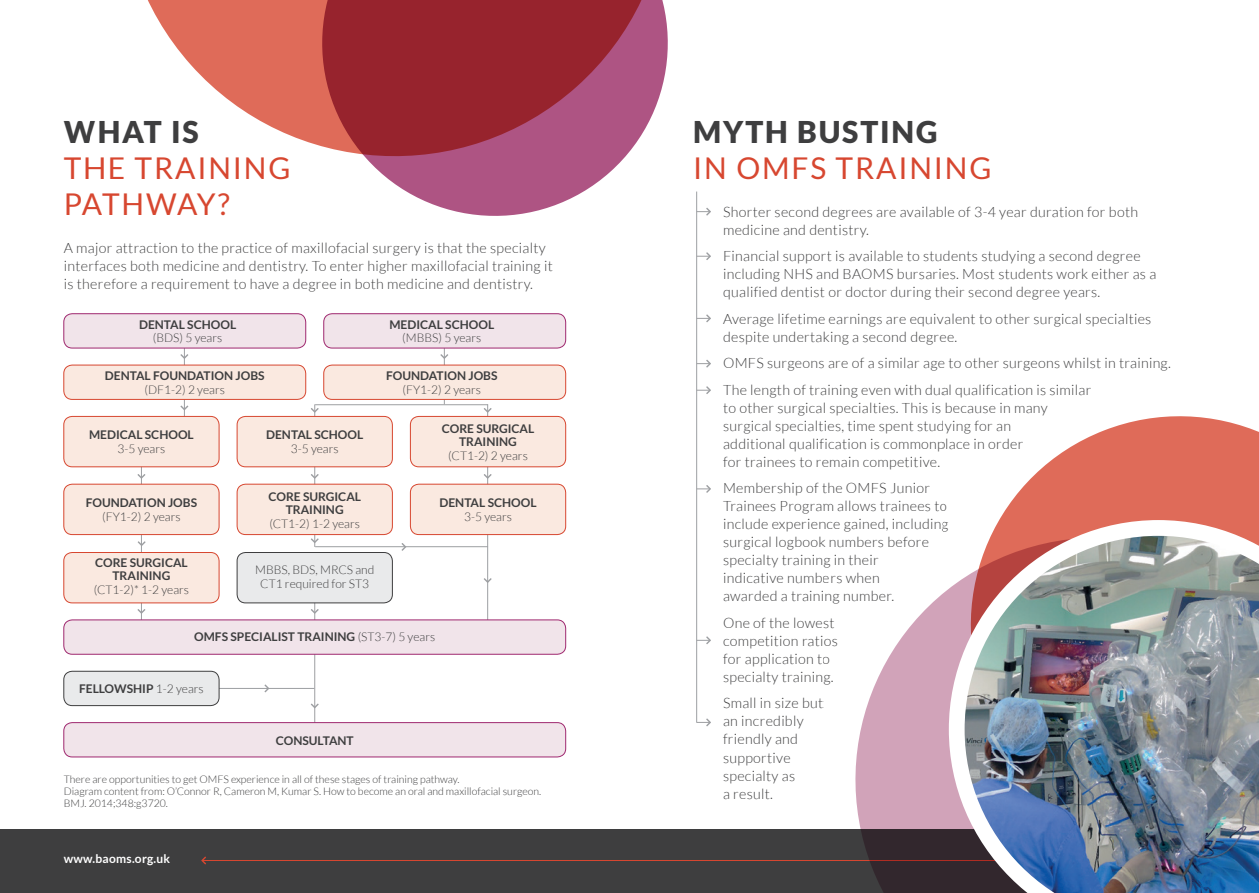
<style>
.page{position:relative;width:1259px;height:893px;background:#fff}
.page>*{position:absolute;margin:0;border:0;box-sizing:border-box;transform-origin:0 0}
.t1{font:30px/36px "Lato";letter-spacing:.06em;color:#d74730}
.t2{font:900 30px "Lato";letter-spacing:.06em;color:#3e3e3f}
.t3{font:300 14.25px/18px "Lato";letter-spacing:.02em;color:#3e3e3f}
.t4{font:700 12px/13.5px "Lato";color:#3e3e3f;text-align:center}
.t5{font:300 12px/13.5px "Lato";color:#3e3e3f;text-align:center}
.t6{font:700 12px "Lato";letter-spacing:.02em;color:#fff}
.t7{font:300 10.5px/12px "Lato";color:#3e3e3f}
.s1{font-weight:300}
</style>
<div class="page">
<hr style="left:141px;top:416px;width:1px;height:207px;background:#9d9fa2">
<hr style="left:314px;top:581px;width:1px;height:153px;background:#9d9fa2">
<hr style="left:315px;top:546px;width:173px;height:1px;background:#9d9fa2">
<hr style="left:195px;top:688px;width:119px;height:1px;background:#9d9fa2">
<hr style="left:315px;top:404px;width:173px;height:1px;background:#9d9fa2">
<hr style="left:487px;top:404px;width:1px;height:225px;background:#9d9fa2">
<hr style="left:444px;top:344px;width:1px;height:60px;background:#9d9fa2">
<hr style="left:184px;top:344px;width:1px;height:78px;background:#9d9fa2">
<hr style="left:314px;top:404px;width:1px;height:143px;background:#9d9fa2">
<svg style="left:399px;top:187px;width:192px;height:29px;fill:#ae5483"></svg>
<svg style="left:148px;top:0;width:520px;height:187px"></svg>
<div style="left:64px;top:314px;width:242px;height:34px;background:#f1e4ea;border-radius:9px"></div>
<div style="left:64px;top:313px;width:242px;height:35px;border:1px solid #9f286f;border-radius:9px"></div>
<div style="left:64px;top:365px;width:242px;height:34px;background:#fae9e0;border-radius:9px"></div>
<div style="left:64px;top:365px;width:242px;height:35px;border:1px solid #d74730;border-radius:9px"></div>
<div style="left:64px;top:416px;width:155px;height:51px;background:#fae9e0;border-radius:9px"></div>
<div style="left:64px;top:416px;width:155px;height:51px;border:1px solid #d74730;border-radius:9px"></div>
<div style="left:64px;top:484px;width:155px;height:51px;background:#fae9e0;border-radius:9px"></div>
<div style="left:64px;top:484px;width:155px;height:51px;border:1px solid #d74730;border-radius:9px"></div>
<div style="left:64px;top:552px;width:155px;height:51px;background:#fae9e0;border-radius:9px"></div>
<div style="left:64px;top:552px;width:155px;height:51px;border:1px solid #d74730;border-radius:9px"></div>
<div style="left:64px;top:671px;width:155px;height:35px;background:#e9eaeb;border-radius:9px"></div>
<div style="left:64px;top:671px;width:155px;height:35px;border:1px solid #3e3e3f;border-radius:9px"></div>
<div style="left:64px;top:620px;width:502px;height:34px;background:#f1e4ea;border-radius:9px"></div>
<div style="left:64px;top:620px;width:502px;height:34px;border:1px solid #9f286f;border-radius:9px"></div>
<div style="left:64px;top:723px;width:502px;height:34px;background:#f1e4ea;border-radius:9px"></div>
<div style="left:64px;top:722px;width:502px;height:35px;border:1px solid #9f286f;border-radius:9px"></div>
<div style="left:324px;top:314px;width:242px;height:34px;background:#f1e4ea;border-radius:9px"></div>
<div style="left:323px;top:313px;width:243px;height:35px;border:1px solid #9f286f;border-radius:9px"></div>
<div style="left:324px;top:365px;width:242px;height:34px;background:#fae9e0;border-radius:9px"></div>
<div style="left:323px;top:365px;width:243px;height:35px;border:1px solid #d74730;border-radius:9px"></div>
<div style="left:0;top:829px;width:1259px;height:64px;background:#3e3e3f"></div>
<div style="left:237px;top:416px;width:155px;height:51px;background:#fae9e0;border-radius:9px"></div>
<div style="left:237px;top:416px;width:155px;height:51px;border:1px solid #d74730;border-radius:9px"></div>
<div style="left:237px;top:484px;width:155px;height:51px;background:#fae9e0;border-radius:9px"></div>
<div style="left:237px;top:484px;width:155px;height:51px;border:1px solid #d74730;border-radius:9px"></div>
<div style="left:237px;top:552px;width:155px;height:51px;background:#e9eaeb;border-radius:9px"></div>
<div style="left:237px;top:552px;width:155px;height:51px;border:1px solid #3e3e3f;border-radius:9px"></div>
<div style="left:410px;top:416px;width:156px;height:51px;background:#fae9e0;border-radius:9px"></div>
<div style="left:410px;top:416px;width:156px;height:51px;border:1px solid #d74730;border-radius:9px"></div>
<div style="left:410px;top:484px;width:156px;height:51px;background:#fae9e0;border-radius:9px"></div>
<div style="left:410px;top:484px;width:156px;height:51px;border:1px solid #d74730;border-radius:9px"></div>
<svg style="left:180px;top:354px;width:8px;height:5px"></svg>
<svg style="left:440px;top:354px;width:8px;height:5px"></svg>
<svg style="left:484px;top:408px;width:7px;height:5px"></svg>
<svg style="left:484px;top:474px;width:7px;height:5px"></svg>
<svg style="left:484px;top:578px;width:7px;height:5px"></svg>
<svg style="left:311px;top:408px;width:8px;height:5px"></svg>
<svg style="left:311px;top:474px;width:8px;height:5px"></svg>
<svg style="left:311px;top:538px;width:8px;height:5px"></svg>
<svg style="left:311px;top:609px;width:8px;height:5px"></svg>
<svg style="left:137px;top:609px;width:8px;height:5px"></svg>
<svg style="left:138px;top:541px;width:7px;height:5px"></svg>
<svg style="left:137px;top:474px;width:8px;height:5px"></svg>
<svg style="left:180px;top:406px;width:8px;height:4px"></svg>
<hr style="left:202px;top:860px;width:921px;height:1px;background:#d74730">
<svg style="left:311px;top:704px;width:8px;height:4px"></svg>
<svg style="left:264px;top:684px;width:5px;height:8px"></svg>
<svg style="left:401px;top:543px;width:5px;height:8px"></svg>
<svg style="left:855px;top:593px;width:94px;height:300px;fill:#d1a3b9"></svg>
<svg style="left:943px;top:416px;width:316px;height:445px;fill:#df6b59"></svg>
<img style="left:949px;top:520px;width:310px;height:373px">
<hr style="left:696px;top:192px;width:1px;height:531px;background:#9d9fa2">
<svg style="left:696px;top:208px;width:15px;height:8px"></svg>
<svg style="left:696px;top:252px;width:15px;height:8px"></svg>
<svg style="left:696px;top:314px;width:15px;height:8px"></svg>
<svg style="left:696px;top:360px;width:15px;height:8px"></svg>
<svg style="left:696px;top:386px;width:15px;height:8px"></svg>
<svg style="left:696px;top:485px;width:15px;height:8px"></svg>
<svg style="left:696px;top:636px;width:15px;height:8px"></svg>
<svg style="left:696px;top:718px;width:15px;height:8px"></svg>
<svg style="left:201px;top:857px;width:5px;height:7px"></svg>
<p class="t2" style="left:64px;top:114px;width:136px">WHAT IS</p>
<p class="t1" style="left:64px;top:150px;width:228px">THE TRAINING<br>PATHWAY?</p>
<p class="t3" style="left:64px;top:239px;width:490px">A major attraction to the practice of maxillofacial surgery is that the specialty interfaces both medicine and dentistry. To enter higher maxillofacial training it is therefore a requirement to have a degree in both medicine and dentistry.</p>
<p class="t4" style="left:139px;top:318px;width:99px">DENTAL SCHOOL</p>
<p class="t5" style="left:153px;top:331px;width:71px">(BDS) 5 years</p>
<p class="t4" style="left:105px;top:369px;width:161px">DENTAL FOUNDATION JOBS</p>
<p class="t5" style="left:145px;top:383px;width:82px">(DF1-2) 2 years</p>
<p class="t4" style="left:89px;top:428px;width:106px">MEDICAL SCHOOL</p>
<p class="t5" style="left:117px;top:442px;width:49px">3-5 years</p>
<p class="t4" style="left:266px;top:428px;width:99px">DENTAL SCHOOL</p>
<p class="t5" style="left:291px;top:442px;width:49px">3-5 years</p>
<p class="t4" style="left:268px;top:489px;width:94px">CORE SURGICAL<br>TRAINING</p>
<p class="t5" style="left:269px;top:517px;width:92px">(CT1-2) 1-2 years</p>
<p class="t4" style="left:86px;top:496px;width:113px">FOUNDATION JOBS</p>
<p class="t5" style="left:102px;top:510px;width:80px">(FY1-2) 2 years</p>
<p class="t4" style="left:95px;top:555px;width:94px">CORE SURGICAL<br>TRAINING</p>
<p class="t5" style="left:94px;top:583px;width:97px">(CT1-2)* 1-2 years</p>
<p class="t5" style="left:255px;top:563px;width:121px">MBBS, BDS, MRCS and<br>CT1 required for ST3</p>
<p class="t4" style="left:389px;top:318px;width:106px">MEDICAL SCHOOL</p>
<p class="t5" style="left:402px;top:331px;width:80px">(MBBS) 5 years</p>
<p class="t4" style="left:386px;top:369px;width:113px">FOUNDATION JOBS</p>
<p class="t5" style="left:402px;top:383px;width:80px">(FY1-2) 2 years</p>
<p class="t4" style="left:442px;top:422px;width:94px">CORE SURGICAL<br>TRAINING</p>
<p class="t5" style="left:448px;top:449px;width:81px">(CT1-2) 2 years</p>
<p class="t4" style="left:439px;top:496px;width:99px">DENTAL SCHOOL</p>
<p class="t5" style="left:464px;top:510px;width:49px">3-5 years</p>
<p class="t4" style="left:194px;top:629px;width:243px">OMFS SPECIALIST TRAINING <span class="s1">(ST3-7) 5 years</span></p>
<p class="t4" style="left:79px;top:682px;width:126px">FELLOWSHIP <span class="s1">1-2 years</span></p>
<p class="t4" style="left:276px;top:733px;width:80px">CONSULTANT</p>
<p class="t7" style="left:64px;top:774px;width:397px">There are opportunities to get OMFS experience in all of these stages of training pathway.</p>
<p class="t7" style="left:64px;top:786px;width:479px">Diagram content from: O’Connor R, Cameron M, Kumar S. How to become an oral and maxillofacial surgeon.<br>BMJ. 2014;348:g3720.</p>
<p class="t6" style="left:64px;top:852px;width:108px">www.baoms.org.uk</p>
<p class="t2" style="left:693px;top:114px;width:246px">MYTH BUSTING</p>
<p class="t1" style="left:693px;top:150px;width:300px">IN OMFS TRAINING</p>
<p class="t3" style="left:723px;top:203px;width:416px">Shorter second degrees are available of 3-4 year duration for both medicine and dentistry.</p>
<p class="t3" style="left:723px;top:247px;width:435px">Financial support is available to students studying a second degree including NHS and BAOMS bursaries. Most students work either as a qualified dentist or doctor during their second degree years.</p>
<p class="t3" style="left:723px;top:310px;width:430px">Average lifetime earnings are equivalent to other surgical specialties despite undertaking a second degree.</p>
<p class="t3" style="left:723px;top:354px;width:449px">OMFS surgeons are of a similar age to other surgeons whilst in training.</p>
<p class="t3" style="left:723px;top:381px;width:370px">The length of training even with dual qualification is similar to other surgical specialties. This is because in many surgical specialties, time spent studying for an<br>additional qualification is commonplace in order<br>for trainees to remain competitive.</p>
<p class="t3" style="left:723px;top:479px;width:227px">Membership of the OMFS Junior<br>Trainees Program allows trainees to include experience gained, including surgical logbook numbers before specialty training in their<br>indicative numbers when<br>awarded a training number.</p>
<p class="t3" style="left:723px;top:614px;width:116px">One of the lowest competition ratios for application to specialty training.</p>
<p class="t3" style="left:723px;top:694px;width:102px">Small in size but an incredibly friendly and supportive specialty as</p>
<p class="t3" style="left:723px;top:784px;width:51px">a result.</p>
</div>
